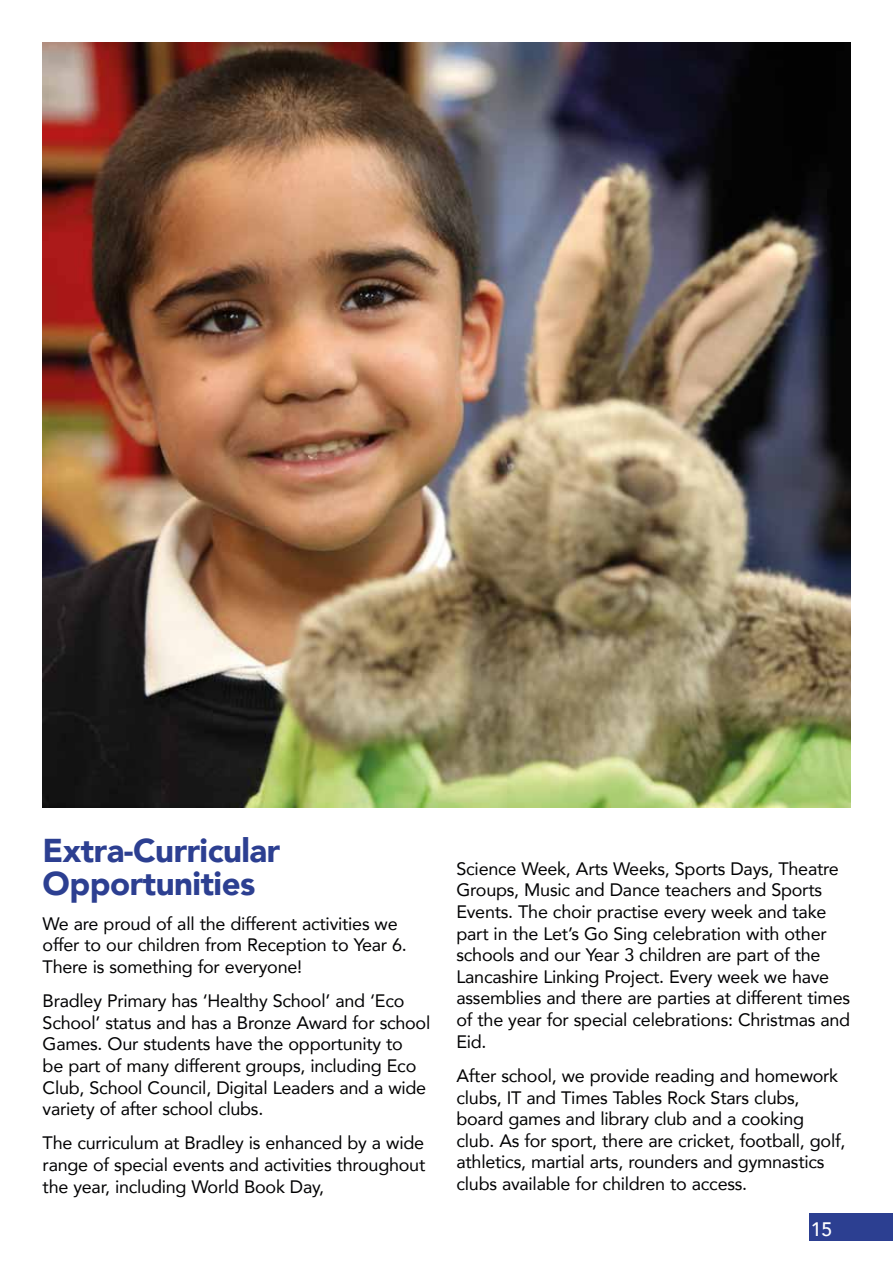
<style>
.page{position:relative;width:893px;height:1263px;background:#fff}
.page>*{position:absolute;margin:0;border:0;box-sizing:border-box;transform-origin:0 0}
.t1{font:900 33px/33px "Avenir";letter-spacing:-.015em;color:#2c3f91}
.t2{font:500 19.5px "Avenir";color:#fff}
.t3{font:18px/21.6px "Avenir";letter-spacing:-.015em;color:#020203}
</style>
<div class="page">
<img style="left:42px;top:43px;width:808px;height:765px">
<div style="left:809px;top:1213px;width:84px;height:28px;background:#2c3f91"></div>
<h1 class="t1" style="left:43px;top:835px;width:239px">Extra-Curricular<br>Opportunities</h1>
<p class="t3" style="left:43px;top:913px;width:366px">We are proud of all the different activities we offer to our children from Reception to Year 6.<br>There is something for everyone!</p>
<p class="t3" style="left:43px;top:990px;width:389px">Bradley Primary has ‘Healthy School’ and ‘Eco School’ status and has a Bronze Award for school Games. Our students have the opportunity to<br>be part of many different groups, including Eco Club, School Council, Digital Leaders and a wide variety of after school clubs.</p>
<p class="t3" style="left:43px;top:1133px;width:384px;text-align:justify">The curriculum at Bradley is enhanced by a wide range of special events and activities throughout the year, including World Book Day,</p>
<p class="t3" style="left:456px;top:858px;width:395px">Science Week, Arts Weeks, Sports Days, Theatre Groups, Music and Dance teachers and Sports Events. The choir practise every week and take part in the Let’s Go Sing celebration with other schools and our Year 3 children are part of the Lancashire Linking Project. Every week we have assemblies and there are parties at different times of the year for special celebrations: Christmas and Eid.</p>
<p class="t3" style="left:456px;top:1065px;width:391px">After school, we provide reading and homework clubs, IT and Times Tables Rock Stars clubs, board games and library club and a cooking club. As for sport, there are cricket, football, golf, athletics, martial arts, rounders and gymnastics clubs available for children to access.</p>
<p class="t2" style="left:811px;top:1216px;width:23px">15</p>
</div>
